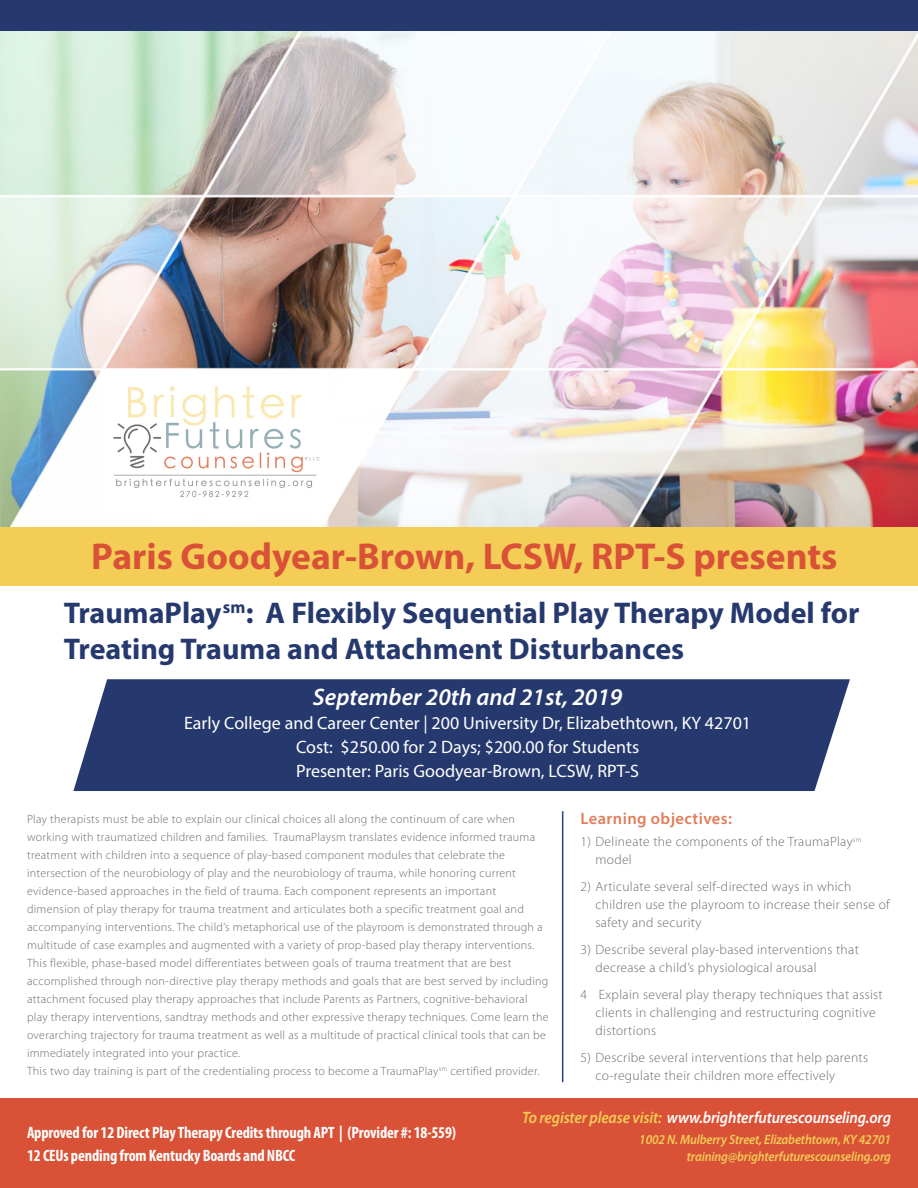
<style>
.page{position:relative;width:918px;height:1188px;background:#fff}
.page>*{position:absolute;margin:0;border:0;box-sizing:border-box;transform-origin:0 0}
.t1{font:700 37.5px "Myriad Pro";color:#d95237}
.t2{font:700 30px/36px "Myriad Pro";color:#26396e}
.t3{font:italic 600 24px "Myriad Pro";color:#fff}
.t4{font:18px "Myriad Pro";color:#fff}
.t5{font:700 condensed 16.5px "Myriad Pro";letter-spacing:-.01em;color:#fff}
.t6{font:italic 600 16.5px "Myriad Pro";letter-spacing:-.01em;color:#fff;scale:.93 1}
.t7{font:600 16.5px "Myriad Pro";letter-spacing:.025em;color:#e27d5a}
.t8{font:300 13.5px/18px "Myriad Pro";letter-spacing:.025em;color:#6c6c6c}
.t9{font:italic 600 13.5px "Myriad Pro";letter-spacing:-.01em;color:#f3cd55;scale:.93 1}
.t10{font:300 12px/18px "Myriad Pro";letter-spacing:.025em;color:#6c6c6c}
.s1{color:#f3cd55}
</style>
<div class="page">
<img style="left:0;top:31px;width:918px;height:1052px">
<img style="left:104px;top:376px;width:222px;height:138px">
<div style="left:0;top:0;width:918px;height:31px;background:#26396e"></div>
<div style="left:0;top:527px;width:918px;height:59px;background:#f3cd55"></div>
<div style="left:73px;top:679px;width:777px;height:112px;background:#26396e"></div>
<div style="left:0;top:1098px;width:918px;height:90px;background:#d95237"></div>
<hr style="left:562px;top:811px;width:1px;height:271px;background:#253f8e">
<p class="t1" style="left:91px;top:532px;width:748px">Paris Goodyear-Brown, LCSW, RPT-S presents</p>
<p class="t2" style="left:64px;top:594px;width:797px">TraumaPlay<sup>sm</sup>: A Flexibly Sequential Play Therapy Model for<br>Treating Trauma and Attachment Disturbances</p>
<p class="t3" style="left:313px;top:681px;width:311px">September 20th and 21st, 2019</p>
<p class="t4" style="left:184px;top:712px;width:569px">Early College and Career Center | 200 University Dr, Elizabethtown, KY 42701</p>
<p class="t4" style="left:296px;top:736px;width:345px">Cost: $250.00 for 2 Days; $200.00 for Students</p>
<p class="t4" style="left:296px;top:760px;width:344px">Presenter: Paris Goodyear-Brown, LCSW, RPT-S</p>
<p class="t10" style="left:27px;top:810px;width:523px">Play therapists must be able to explain our clinical choices all along the continuum of care when working with traumatized children and families. TraumaPlaysm translates evidence informed trauma treatment with children into a sequence of play-based component modules that celebrate the intersection of the neurobiology of play and the neurobiology of trauma, while honoring current evidence-based approaches in the field of trauma. Each component represents an important dimension of play therapy for trauma treatment and articulates both a specific treatment goal and accompanying interventions. The child’s metaphorical use of the playroom is demonstrated through a multitude of case examples and augmented with a variety of prop-based play therapy interventions.<br>This flexible, phase-based model differentiates between goals of trauma treatment that are best accomplished through non-directive play therapy methods and goals that are best served by including attachment focused play therapy approaches that include Parents as Partners, cognitive-behavioral play therapy interventions, sandtray methods and other expressive therapy techniques. Come learn the overarching trajectory for trauma treatment as well as a multitude of practical clinical tools that can be immediately integrated into your practice.</p>
<p class="t10" style="left:27px;top:1062px;width:514px">This two day training is part of the credentialing process to become a TraumaPlay<sup>sm</sup> certified provider.</p>
<p class="t7" style="left:580px;top:808px;width:153px">Learning objectives:</p>
<p class="t8" style="left:596px;top:833px;width:267px;text-indent:-15px">1) Delineate the components of the TraumaPlay<sup>sm </sup>model</p>
<p class="t8" style="left:596px;top:878px;width:296px;text-indent:-15px">2) Articulate several self-directed ways in which children use the playroom to increase their sense of safety and security</p>
<p class="t8" style="left:596px;top:941px;width:265px;text-indent:-15px">3) Describe several play-based interventions that decrease a child’s physiological arousal</p>
<p class="t8" style="left:596px;top:986px;width:289px;text-indent:-15px">4 Explain several play therapy techniques that assist clients in challenging and restructuring cognitive distortions</p>
<p class="t8" style="left:596px;top:1049px;width:274px;text-indent:-15px">5) Describe several interventions that help parents co-regulate their children more effectively</p>
<p class="t5" style="left:27px;top:1122px;width:431px">Approved for 12 Direct Play Therapy Credits through APT | (Provider #: 18-559)</p>
<p class="t5" style="left:27px;top:1145px;width:270px">12 CEUs pending from Kentucky Boards and NBCC</p>
<p class="t6" style="left:522px;top:1107px;width:398px"><span class="s1">To register please visit:</span> www.brighterfuturescounseling.org</p>
<p class="t9" style="left:639px;top:1130px;width:272px">1002 N. Mulberry Street, Elizabethtown, KY 42701</p>
<p class="t9" style="left:687px;top:1148px;width:221px">training@brighterfuturescounseling.org</p>
</div>
